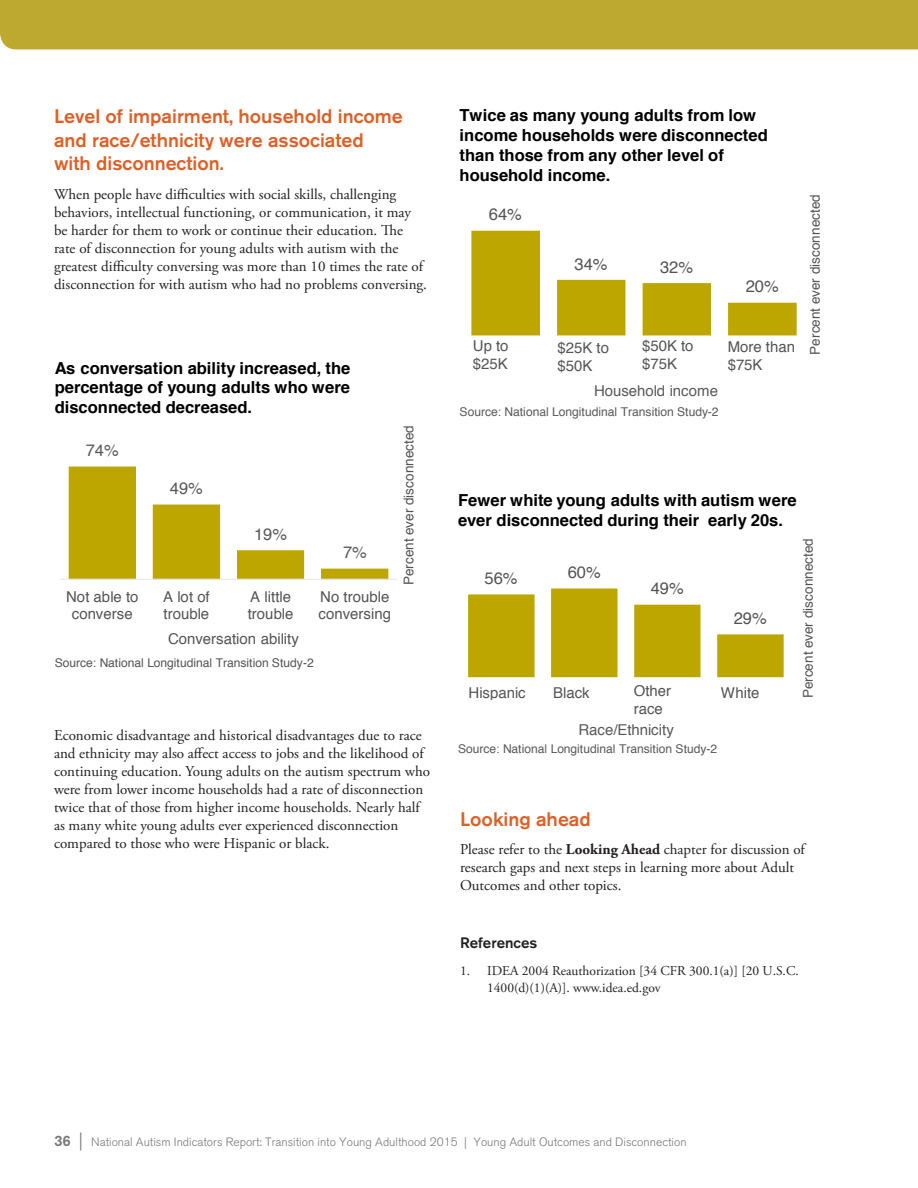
<style>
.page{position:relative;width:918px;height:1188px;background:#fff}
.page>*{position:absolute;margin:0;border:0;box-sizing:border-box;transform-origin:0 0}
.Subhead{font:500 19.5px/23.4px "Akzidenz Grotesk BE";color:#de6026}
.t1{font:700 16.65px "Helvetica";color:#000}
.t2{font:16.65px "Helvetica";color:#555455}
.t3{font:700 16.5px/19.8px "Helvetica";color:#000}
.t4{font:16.5px "Helvetica";color:#555455}
.t5{font:16.5px "Helvetica";color:#595959}
.Body{font:15px/18px "Adobe Garamond Pro";color:#231f20}
.t6{font:15px/18px "Helvetica";color:#555455}
.t7{font:15px "Helvetica";color:#595959}
.Subhead-2{font:500 15px "Akzidenz Grotesk BE";color:#231f20}
.Body-Bullets{font:13.5px/16.5px "Adobe Garamond Pro";color:#231f20}
.t8{font:13.5px "Helvetica";letter-spacing:.005em;color:#555455}
.t9{font:12.15px "Helvetica";letter-spacing:-.005em;color:#595959}
.t10{font:300 12px "Akzidenz Grotesk BE";color:#787779}
.t11{font:12px "Helvetica";letter-spacing:-.005em;color:#555455}
.t12{font:12px "Helvetica";letter-spacing:-.005em;color:#595959}
.s1{font-weight:700}
.s2{font-weight:500;font-size:15px}
.s3{font-size:18px}
</style>
<div class="page">
<svg style="left:69px;top:467px;width:319px;height:112px"></svg>
<hr style="left:60px;top:579px;width:337px;height:1px;background:#e6e6e6">
<svg style="left:471px;top:231px;width:326px;height:104px"></svg>
<svg style="left:468px;top:588px;width:316px;height:89px"></svg>
<div style="left:0;top:0;width:918px;height:50px;background:#bda930"></div>
<p class="Subhead" style="left:54px;top:105px;width:350px">Level of impairment, household income and race/ethnicity were associated with disconnection.</p>
<p class="Body" style="left:54px;top:186px;width:375px">When people have difficulties with social skills, challenging behaviors, intellectual functioning, or communication, it may be harder for them to work or continue their education. The rate of disconnection for young adults with autism with the greatest difficulty conversing was more than 10 times the rate of disconnection for with autism who had no problems conversing.</p>
<p class="t3" style="left:55px;top:358px;width:297px">As conversation ability increased, the</p>
<p class="t1" style="left:55px;top:374px;width:297px">percentage of young adults who were</p>
<p class="t3" style="left:55px;top:398px;width:199px">disconnected decreased.</p>
<p class="t5" style="left:86px;top:438px;width:35px">74%</p>
<p class="t5" style="left:170px;top:476px;width:35px">49%</p>
<p class="t5" style="left:254px;top:522px;width:35px">19%</p>
<p class="t5" style="left:343px;top:540px;width:25px">7%</p>
<p class="t6" style="left:66px;top:588px;width:74px;line-height:17.2px;text-align:center">Not able to converse</p>
<p class="t6" style="left:163px;top:588px;width:48px;line-height:17.2px">A lot of trouble</p>
<p class="t6" style="left:248px;top:588px;width:47px;line-height:17.2px">A little trouble</p>
<p class="t6" style="left:319px;top:588px;width:74px;line-height:17.2px">No trouble conversing</p>
<p class="t6" style="left:168px;top:630px;width:132px">Conversation ability</p>
<p class="t11" style="left:55px;top:653px;width:261px">Source: National Longitudinal Transition Study-2</p>
<p class="t8" style="left:399px;top:585px;width:162px;rotate:-90deg">Percent ever disconnected</p>
<p class="Body" style="left:54px;top:727px;width:378px">Economic disadvantage and historical disadvantages due to race and ethnicity may also affect access to jobs and the likelihood of continuing education. Young adults on the autism spectrum who were from lower income households had a rate of disconnection twice that of those from higher income households. Nearly half as many white young adults ever experienced disconnection compared to those who were Hispanic or black.</p>
<p class="t1" style="left:460px;top:102px;width:298px">Twice as many young adults from low</p>
<p class="t3" style="left:460px;top:126px;width:310px">income households were disconnected than those from any other level of household income.</p>
<p class="t2" style="left:489px;top:202px;width:35px">64%</p>
<p class="t4" style="left:575px;top:251px;width:35px">34%</p>
<p class="t4" style="left:660px;top:254px;width:35px">32%</p>
<p class="t2" style="left:746px;top:274px;width:35px">20%</p>
<p class="t6" style="left:473px;top:337px;width:37px">Up to $25K</p>
<p class="t6" style="left:558px;top:339px;width:53px">$25K to $50K</p>
<p class="t6" style="left:642px;top:337px;width:53px">$50K to $75K</p>
<p class="t6" style="left:728px;top:338px;width:69px">More than $75K</p>
<p class="t7" style="left:594px;top:379px;width:126px">Household income</p>
<p class="t9" style="left:460px;top:402px;width:261px">Source: National Longitudinal Transition Study-2</p>
<p class="t8" style="left:805px;top:355px;width:162px;rotate:-90deg">Percent ever disconnected</p>
<p class="t1" style="left:458px;top:487px;width:340px">Fewer white young adults with autism were</p>
<p class="t3" style="left:458px;top:511px;width:326px">ever disconnected during their early 20s.</p>
<p class="t2" style="left:485px;top:565px;width:35px">56%</p>
<p class="t4" style="left:568px;top:560px;width:35px">60%</p>
<p class="t4" style="left:651px;top:576px;width:35px">49%</p>
<p class="t4" style="left:734px;top:606px;width:35px">29%</p>
<p class="t6" style="left:469px;top:684px;width:59px">Hispanic</p>
<p class="t6" style="left:553px;top:684px;width:38px">Black</p>
<p class="t6" style="left:634px;top:683px;width:39px">Other race</p>
<p class="t6" style="left:721px;top:684px;width:40px">White</p>
<p class="t7" style="left:578px;top:718px;width:97px">Race/Ethnicity</p>
<p class="t12" style="left:458px;top:740px;width:260px">Source: National Longitudinal Transition Study-2</p>
<p class="t8" style="left:798px;top:698px;width:162px;rotate:-90deg">Percent ever disconnected</p>
<p class="Subhead" style="left:460px;top:807px;width:132px">Looking ahead</p>
<p class="Body" style="left:460px;top:841px;width:346px">Please refer to the <span class="s1">Looking Ahead</span> chapter for discussion of research gaps and next steps in learning more about Adult<br>Outcomes and other topics.</p>
<p class="Subhead-2" style="left:460px;top:934px;width:79px">References</p>
<p class="Body-Bullets" style="left:487px;top:963px;width:313px;text-indent:-27px">1. IDEA 2004 Reauthorization [34 CFR 300.1(a)] [20 U.S.C.<br>1400(d)(1)(A)]. www.idea.ed.gov</p>
<p class="t10" style="left:54px;top:1136px;width:634px"><span class="s2">36</span> <span class="s3">|</span> National Autism Indicators Report: Transition into Young Adulthood 2015 | Young Adult Outcomes and Disconnection</p>
</div>
